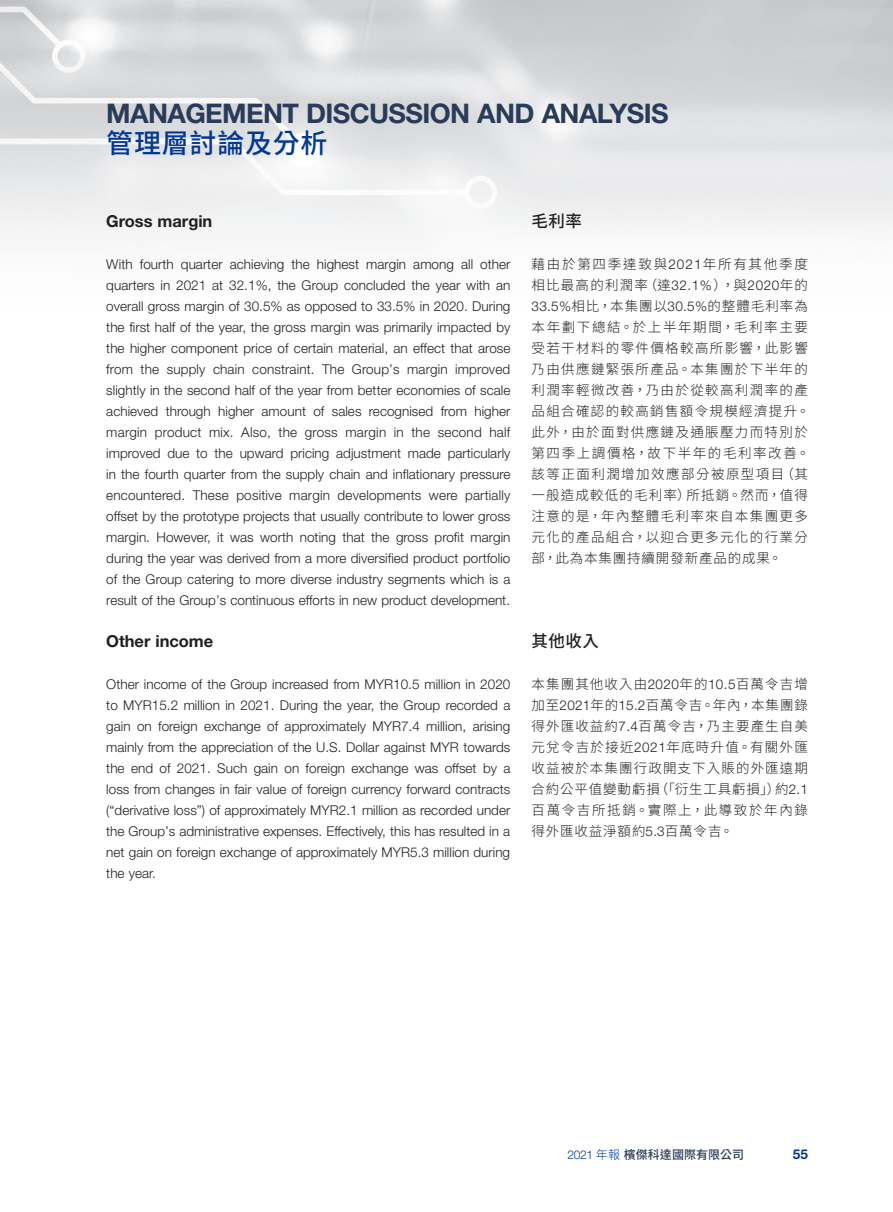
<style>
.page{position:relative;width:893px;height:1212px;background:#fff}
.page>*{position:absolute;margin:0;border:0;box-sizing:border-box;transform-origin:0 0}
.t1{font:700 27px "Helvetica Neue LT Std";letter-spacing:-.02em;color:#283b58}
.t2{font:500 27px "Source Han Sans TC";letter-spacing:.03em;color:#003894}
.Heading_2{font:700 16.5px "Helvetica Neue LT Std";color:#231f20}
.C_Heading_2{font:500 16.5px "Source Han Sans TC";letter-spacing:.03em;color:#231f20}
.Body_Text{font:300 13.5px/21px "Helvetica Neue LT Std";color:#231f20;text-align:justify}
.C_Body_Text{font:300 13.5px/21px "Source Han Sans TC";letter-spacing:.1em;color:#231f20}
.t3{font:700 13.5px "Helvetica Neue LT Std";color:#003894}
.t4{font:500 12px "Source Han Sans TC";letter-spacing:.005em;color:#283b58}
.s1{font-family:"Helvetica Neue LT Std"}
.s2{font-family:"Helvetica Neue LT Std";font-weight:300;color:#003894}
.s3{font-weight:300;color:#003894}
</style>
<div class="page">
<h1 class="t1" style="left:106px;top:97px;width:564px">MANAGEMENT DISCUSSION AND ANALYSIS</h1>
<h1 class="t2" style="left:106px;top:128px;width:223px">管理層討論及分析</h1>
<p class="Heading_2" style="left:106px;top:211px;width:108px">Gross margin</p>
<p class="Body_Text" style="left:106px;top:254px;width:406px">With fourth quarter achieving the highest margin among all other quarters in 2021 at 32.1%, the Group concluded the year with an overall gross margin of 30.5% as opposed to 33.5% in 2020. During the first half of the year, the gross margin was primarily impacted by the higher component price of certain material, an effect that arose from the supply chain constraint. The Group’s margin improved slightly in the second half of the year from better economies of scale achieved through higher amount of sales recognised from higher margin product mix. Also, the gross margin in the second half improved due to the upward pricing adjustment made particularly in the fourth quarter from the supply chain and inflationary pressure encountered. These positive margin developments were partially offset by the prototype projects that usually contribute to lower gross margin. However, it was worth noting that the gross profit margin during the year was derived from a more diversified product portfolio of the Group catering to more diverse industry segments which is a result of the Group’s continuous efforts in new product development.</p>
<p class="Heading_2" style="left:106px;top:631px;width:109px">Other income</p>
<p class="Body_Text" style="left:106px;top:674px;width:406px">Other income of the Group increased from MYR10.5 million in 2020 to MYR15.2 million in 2021. During the year, the Group recorded a gain on foreign exchange of approximately MYR7.4 million, arising mainly from the appreciation of the U.S. Dollar against MYR towards the end of 2021. Such gain on foreign exchange was offset by a loss from changes in fair value of foreign currency forward contracts (“derivative loss”) of approximately MYR2.1 million as recorded under the Group’s administrative expenses. Effectively, this has resulted in a net gain on foreign exchange of approximately MYR5.3 million during the year.</p>
<p class="C_Heading_2" style="left:531px;top:212px;width:52px">毛利率</p>
<p class="C_Body_Text" style="left:531px;top:254px;width:280px">藉由於第四季達致與<span class="s1">2021</span>年所有其他季度相比最高的利潤率（達<span class="s1">32.1%</span>），與<span class="s1">2020</span>年的<br><span class="s1">33.5%</span>相比，本集團以<span class="s1">30.5%</span>的整體毛利率為本年劃下總結。於上半年期間，毛利率主要受若干材料的零件價格較高所影響，此影響乃由供應鏈緊張所產品。本集團於下半年的利潤率輕微改善，乃由於從較高利潤率的產品組合確認的較高銷售額令規模經濟提升。此外，由於面對供應鏈及通脹壓力而特別於第四季上調價格，故下半年的毛利率改善。該等正面利潤增加效應部分被原型項目（其一般造成較低的毛利率）所抵銷。然而，值得注意的是，年內整體毛利率來自本集團更多元化的產品組合，以迎合更多元化的行業分部，此為本集團持續開發新產品的成果。</p>
<p class="C_Heading_2" style="left:531px;top:632px;width:69px">其他收入</p>
<p class="C_Body_Text" style="left:531px;top:674px;width:278px;text-align:justify">本集團其他收入由<span class="s1">2020</span>年的<span class="s1">10.5</span>百萬令吉增加至<span class="s1">2021</span>年的<span class="s1">15.2</span>百萬令吉。年內，本集團錄得外匯收益約<span class="s1">7.4</span>百萬令吉，乃主要產生自美元兌令吉於接近<span class="s1">2021</span>年底時升值。有關外匯收益被於本集團行政開支下入賬的外匯遠期合約公平值變動虧損（「衍生工具虧損」）約<span class="s1">2.1</span>百萬令吉所抵銷。實際上，此導致於年內錄得外匯收益淨額約<span class="s1">5.3</span>百萬令吉。</p>
<p class="t4" style="left:567px;top:1148px;width:178px"><span class="s2">2021</span> <span class="s3">年報</span>檳傑科達國際有限公司</p>
<p class="t3" style="left:793px;top:1146px;width:17px">55</p>
</div>
